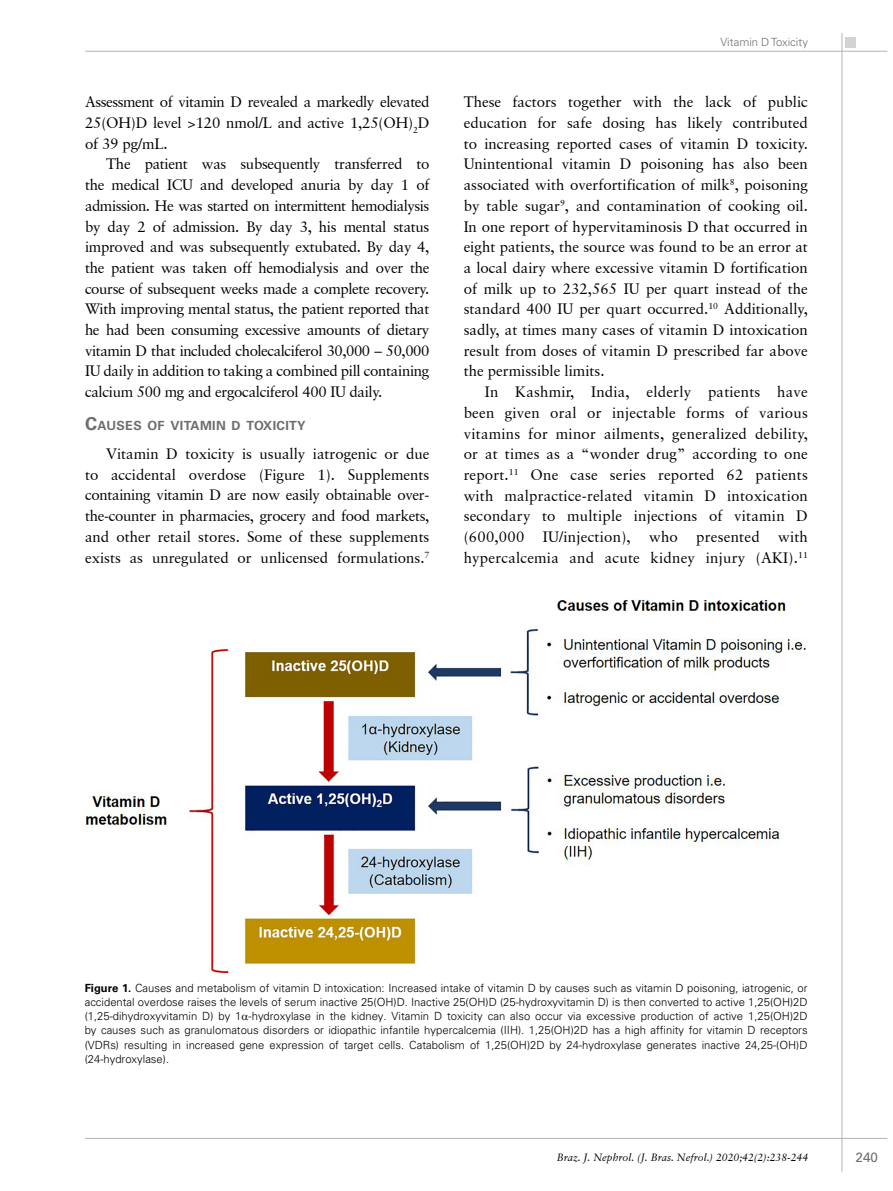
<style>
.page{position:relative;width:893px;height:1191px;background:#fff}
.page>*{position:absolute;margin:0;border:0;box-sizing:border-box;transform-origin:0 0}
.t1{font:15px/20.7px "Garamond Retrospective S Si";color:#000;text-align:justify}
.t2{font:13.5px "Univers LT Std";color:#6d6e71}
.t3{font:700 12.6px "Univers LT Std";letter-spacing:.03em;color:#6d6e71}
.t4{font:300 11.25px/14.2px "Univers LT Std";color:#000;text-align:justify}
.t5{font:300 11.25px "Univers LT Std";color:#6d6e71}
.t6{font:italic 10.5px "Garamond Retrospective S Si";color:#000}
.s1{font-size:18px}
.s2{font-weight:700}
</style>
<div class="page">
<div style="left:845px;top:37px;width:11px;height:11px;background:#d1d3d4"></div>
<hr style="left:85px;top:51px;width:802px;height:1px;background:#b1b4b6">
<hr style="left:842px;top:33px;width:1px;height:1138px;background:#b1b4b6">
<hr style="left:85px;top:1138px;width:802px;height:1px;background:#b1b4b6">
<img style="left:85px;top:600px;width:721px;height:372px">
<p class="t1" style="left:85px;top:91px;width:346px">Assessment of vitamin D revealed a markedly elevated 25(OH)D level &gt;120 nmol/L and active 1,25(OH)<sub>2</sub>D of 39 pg/mL.</p>
<p class="t1" style="left:85px;top:154px;width:346px;text-indent:21px">The patient was subsequently transferred to the medical ICU and developed anuria by day 1 of admission. He was started on intermittent hemodialysis by day 2 of admission. By day 3, his mental status improved and was subsequently extubated. By day 4, the patient was taken off hemodialysis and over the course of subsequent weeks made a complete recovery.<br>With improving mental status, the patient reported that he had been consuming excessive amounts of dietary vitamin D that included cholecalciferol 30,000 – 50,000<br>IU daily in addition to taking a combined pill containing calcium 500 mg and ergocalciferol 400 IU daily.</p>
<p class="t3" style="left:85px;top:418px;width:222px"><span class="s1">C</span>AUSES OF VITAMIN D TOXICITY</p>
<p class="t1" style="left:85px;top:443px;width:346px;text-indent:21px">Vitamin D toxicity is usually iatrogenic or due to accidental overdose (Figure 1). Supplements containing vitamin D are now easily obtainable over&shy;the-counter in pharmacies, grocery and food markets, and other retail stores. Some of these supplements exists as unregulated or unlicensed formulations.<sup>7</sup></p>
<p class="t5" style="left:720px;top:36px;width:89px">Vitamin D Toxicity</p>
<p class="t1" style="left:464px;top:91px;width:346px">These factors together with the lack of public education for safe dosing has likely contributed to increasing reported cases of vitamin D toxicity.<br>Unintentional vitamin D poisoning has also been associated with overfortification of milk<sup>8</sup>, poisoning by table sugar<sup>9</sup>, and contamination of cooking oil.<br>In one report of hypervitaminosis D that occurred in eight patients, the source was found to be an error at a local dairy where excessive vitamin D fortification of milk up to 232,565 IU per quart instead of the standard 400 IU per quart occurred.<sup>10</sup> Additionally, sadly, at times many cases of vitamin D intoxication result from doses of vitamin D prescribed far above the permissible limits.</p>
<p class="t1" style="left:464px;top:381px;width:346px;text-indent:21px">In Kashmir, India, elderly patients have been given oral or injectable forms of various vitamins for minor ailments, generalized debility, or at times as a “wonder drug” according to one report.<sup>11</sup> One case series reported 62 patients with malpractice-related vitamin D intoxication secondary to multiple injections of vitamin D (600,000 IU/injection), who presented with hypercalcemia and acute kidney injury (AKI).<sup>11</sup></p>
<p class="t4" style="left:85px;top:980px;width:724px"><span class="s2">Figure 1.</span> Causes and metabolism of vitamin D intoxication: Increased intake of vitamin D by causes such as vitamin D poisoning, iatrogenic, or accidental overdose raises the levels of serum inactive 25(OH)D. Inactive 25(OH)D (25-hydroxyvitamin D) is then converted to active 1,25(OH)2D (1,25-dihydroxyvitamin D) by 1 -hydroxylase in the kidney. Vitamin D toxicity can also occur via excessive production of active 1,25(OH)2D by causes such as granulomatous disorders or idiopathic infantile hypercalcemia (IIH). 1,25(OH)2D has a high affinity for vitamin D receptors (VDRs) resulting in increased gene expression of target cells. Catabolism of 1,25(OH)2D by 24-hydroxylase generates inactive 24,25-(OH)D (24-hydroxylase).</p>
<p class="t6" style="left:557px;top:1151px;width:253px">Braz. J. Nephrol. (J. Bras. Nefrol.) 2020;42(2):238-244</p>
<p class="t2" style="left:855px;top:1149px;width:24px">240</p>
</div>
